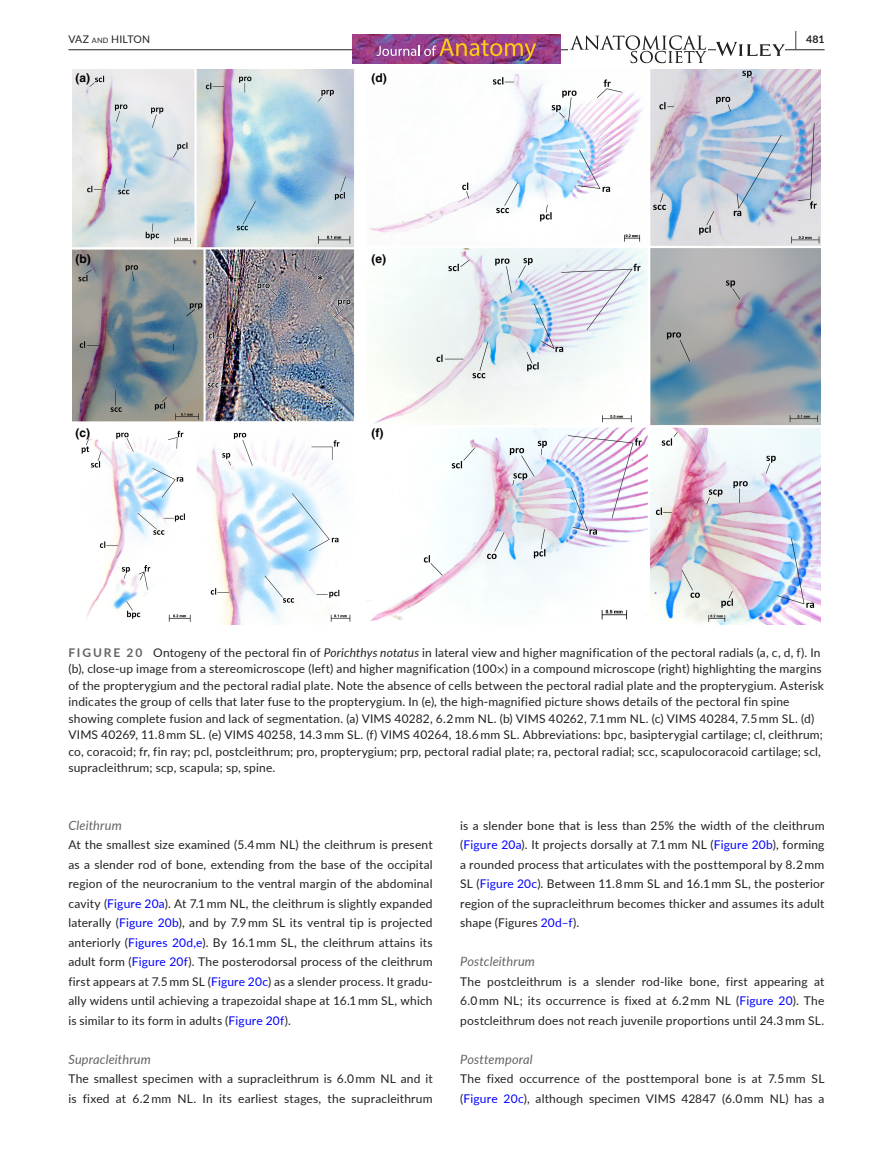
<style>
.page{position:relative;width:893px;height:1174px;background:#fff}
.page>*{position:absolute;margin:0;border:0;box-sizing:border-box;transform-origin:0 0}
.t1{font:italic 12.75px "Lato";letter-spacing:.01em;color:#636366}
.t2{font:12px/19.5px "Lato";letter-spacing:.015em;color:#231f20;text-align:justify}
.t3{font:700 12px "Helvetica";color:#000}
.t4{font:10.5px "Lato";letter-spacing:.02em;color:#231f20}
.t5{font:700 10.5px "Lato";color:#231f20}
.s1{font-size:7.35px}
.s2{font-size:19.5px}
.s3{font-weight:700;color:#636366}
.s4{font-style:italic}
.s5{font-family:"STIX"}
.s6{color:#00f}
</style>
<div class="page">
<hr style="left:68px;top:49px;width:756px;height:1px;background:#231f20">
<img style="left:352px;top:34px;width:209px;height:30px">
<img style="left:376px;top:39px;width:160px;height:22px">
<img style="left:568px;top:35px;width:140px;height:29px">
<svg style="left:716px;top:42px;width:69px;height:14px"></svg>
<img style="left:72px;top:69px;width:749px;height:555px">
<p class="t4" style="left:68px;top:31px;width:83px">VAZ <span class="s1">and</span> HILTON</p>
<p class="t5" style="left:795px;top:31px;width:31px"><span class="s2">|</span> 481</p>
<p class="t3" style="left:75px;top:70px;width:16px">(a)</p>
<p class="t3" style="left:372px;top:70px;width:17px">(d)</p>
<p class="t3" style="left:75px;top:252px;width:17px">(b)</p>
<p class="t3" style="left:372px;top:252px;width:16px">(e)</p>
<p class="t3" style="left:75px;top:425px;width:16px">(c)</p>
<p class="t3" style="left:372px;top:425px;width:13px">(f)</p>
<p class="t2" style="left:68px;top:643px;width:757px;line-height:16.5px;text-align:left"><span class="s3">FIGURE 20</span> Ontogeny of the pectoral fin of <span class="s4">Porichthys notatus</span> in lateral view and higher magnification of the pectoral radials (a, c, d, f). In (b), close-up image from a stereomicroscope (left) and higher magnification (100<span class="s5">×</span>) in a compound microscope (right) highlighting the margins of the propterygium and the pectoral radial plate. Note the absence of cells between the pectoral radial plate and the propterygium. Asterisk indicates the group of cells that later fuse to the propterygium. In (e), the high-magnified picture shows details of the pectoral fin spine showing complete fusion and lack of segmentation. (a) VIMS 40282, 6.2 mm NL. (b) VIMS 40262, 7.1 mm NL. (c) VIMS 40284, 7.5 mm SL. (d)<br>VIMS 40269, 11.8 mm SL. (e) VIMS 40258, 14.3 mm SL. (f) VIMS 40264, 18.6 mm SL. Abbreviations: bpc, basipterygial cartilage; cl, cleithrum; co, coracoid; fr, fin ray; pcl, postcleithrum; pro, propterygium; prp, pectoral radial plate; ra, pectoral radial; scc, scapulocoracoid cartilage; scl, supracleithrum; scp, scapula; sp, spine.</p>
<p class="t1" style="left:68px;top:816px;width:55px">Cleithrum</p>
<p class="t2" style="left:68px;top:834px;width:366px">At the smallest size examined (5.4 mm NL) the cleithrum is present as a slender rod of bone, extending from the base of the occipital region of the neurocranium to the ventral margin of the abdominal cavity (<span class="s6">Figure 20a</span>). At 7.1 mm NL, the cleithrum is slightly expanded laterally (<span class="s6">Figure 20b</span>), and by 7.9 mm SL its ventral tip is projected anteriorly (<span class="s6">Figures 20d,e</span>). By 16.1 mm SL, the cleithrum attains its adult form (<span class="s6">Figure 20f</span>). The posterodorsal process of the cleithrum first appears at 7.5 mm SL (<span class="s6">Figure 20c</span>) as a slender process. It gradu&shy;ally widens until achieving a trapezoidal shape at 16.1 mm SL, which is similar to its form in adults (<span class="s6">Figure 20f</span>).</p>
<p class="t1" style="left:68px;top:1050px;width:84px">Supracleithrum</p>
<p class="t2" style="left:68px;top:1068px;width:366px">The smallest specimen with a supracleithrum is 6.0 mm NL and it is fixed at 6.2 mm NL. In its earliest stages, the supracleithrum</p>
<p class="t2" style="left:460px;top:815px;width:366px">is a slender bone that is less than 25% the width of the cleithrum (<span class="s6">Figure 20a</span>). It projects dorsally at 7.1 mm NL (<span class="s6">Figure 20b</span>), forming a rounded process that articulates with the posttemporal by 8.2 mm SL (<span class="s6">Figure 20c</span>). Between 11.8 mm SL and 16.1 mm SL, the posterior region of the supracleithrum becomes thicker and assumes its adult shape (Figures <span class="s6">20d–f</span>).</p>
<p class="t1" style="left:460px;top:952px;width:76px">Postcleithrum</p>
<p class="t2" style="left:460px;top:971px;width:366px">The postcleithrum is a slender rod-like bone, first appearing at 6.0 mm NL; its occurrence is fixed at 6.2 mm NL (<span class="s6">Figure 20</span>). The postcleithrum does not reach juvenile proportions until 24.3 mm SL.</p>
<p class="t1" style="left:460px;top:1050px;width:74px">Posttemporal</p>
<p class="t2" style="left:460px;top:1068px;width:366px">The fixed occurrence of the posttemporal bone is at 7.5 mm SL (<span class="s6">Figure 20c</span>), although specimen VIMS 42847 (6.0 mm NL) has a</p>
</div>
